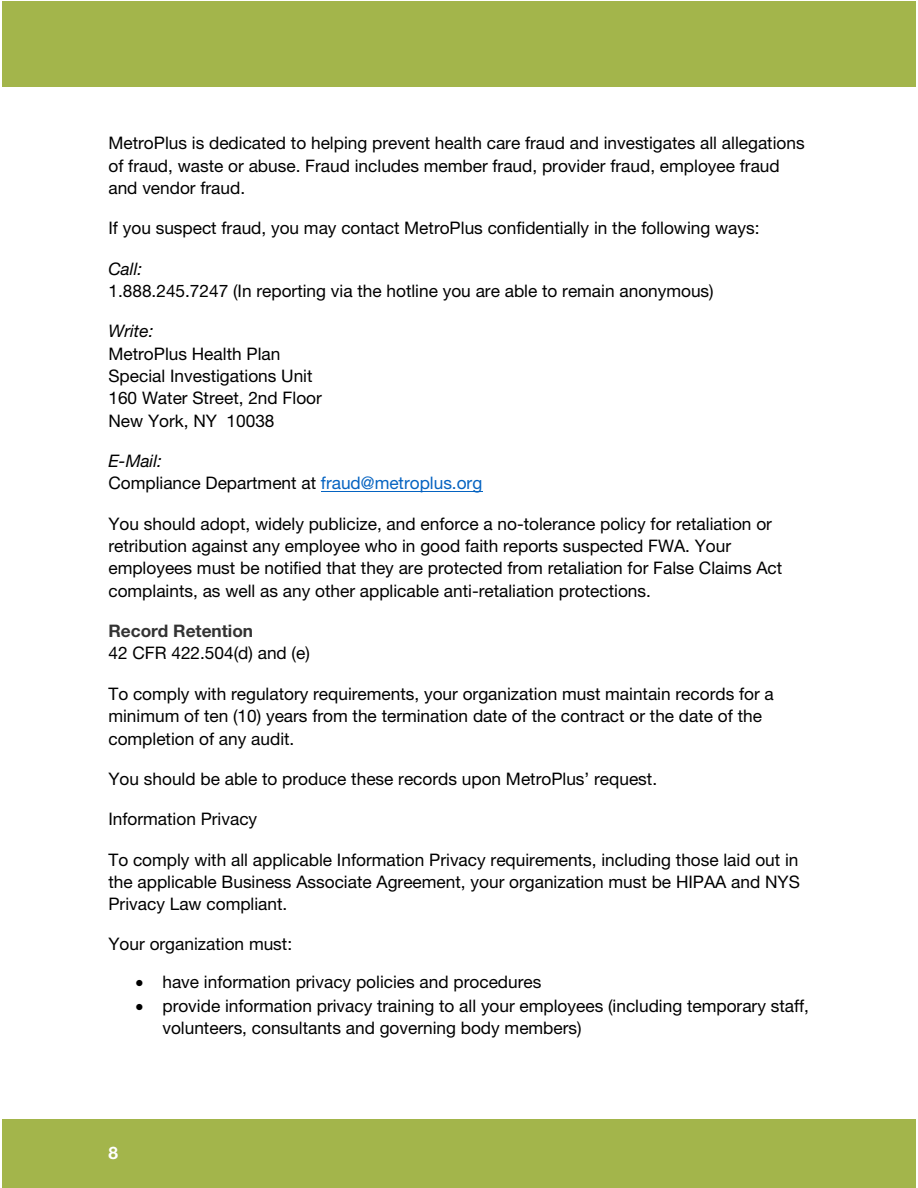
<style>
.page{position:relative;width:918px;height:1188px;background:#fff}
.page>*{position:absolute;margin:0;border:0;box-sizing:border-box;transform-origin:0 0}
.t1{font:17.25px/22.4px "Helvetica Neue LT Pro";color:#000}
.t2{font:700 17.25px "Helvetica Neue LT Pro";color:#333}
.t3{font:italic 17.25px "Helvetica Neue LT Pro";color:#000}
.t4{font:700 17.25px "Helvetica Neue LT Pro";color:#fff}
.s1{font-style:italic}
.s2{color:#0563c1}
</style>
<div class="page">
<div style="left:3px;top:2px;width:913px;height:85px;background:#a3b54b"></div>
<div style="left:3px;top:1119px;width:913px;height:69px;background:#a3b54b"></div>
<hr style="left:321px;top:491px;width:161px;height:1px;background:#0563c1">
<p class="t1" style="left:108px;top:135px;width:698px">MetroPlus is dedicated to helping prevent health care fraud and investigates all allegations of fraud, waste or abuse. Fraud includes member fraud, provider fraud, employee fraud and vendor fraud.</p>
<p class="t1" style="left:108px;top:220px;width:653px">If you suspect fraud, you may contact MetroPlus confidentially in the following ways:</p>
<p class="t3" style="left:108px;top:262px;width:35px">Call:</p>
<p class="t1" style="left:108px;top:282px;width:607px">1.888.245.7247 (In reporting via the hotline you are able to remain anonymous)</p>
<p class="t3" style="left:108px;top:325px;width:47px">Write:</p>
<p class="t1" style="left:108px;top:345px;width:215px">MetroPlus Health Plan<br>Special Investigations Unit<br>160 Water Street, 2nd Floor<br>New York, NY 10038</p>
<p class="t1" style="left:108px;top:452px;width:375px"><span class="s1">E-Mail:<br></span>Compliance Department at <span class="s2">fraud@metroplus.org</span></p>
<p class="t1" style="left:108px;top:515px;width:675px">You should adopt, widely publicize, and enforce a no-tolerance policy for retaliation or retribution against any employee who in good faith reports suspected FWA. Your employees must be notified that they are protected from retaliation for False Claims Act complaints, as well as any other applicable anti-retaliation protections.</p>
<p class="t2" style="left:108px;top:625px;width:146px">Record Retention</p>
<p class="t1" style="left:108px;top:644px;width:203px">42 CFR 422.504(d) and (e)</p>
<p class="t1" style="left:108px;top:685px;width:667px">To comply with regulatory requirements, your organization must maintain records for a minimum of ten (10) years from the termination date of the contract or the date of the completion of any audit.</p>
<p class="t1" style="left:108px;top:770px;width:550px">You should be able to produce these records upon MetroPlus’ request.</p>
<p class="t1" style="left:108px;top:810px;width:150px">Information Privacy</p>
<p class="t1" style="left:108px;top:851px;width:693px;text-align:justify">To comply with all applicable Information Privacy requirements, including those laid out in the applicable Business Associate Agreement, your organization must be HIPAA and NYS Privacy Law compliant.</p>
<p class="t1" style="left:108px;top:936px;width:185px">Your organization must:</p>
<p class="t1" style="left:135px;top:973px;width:407px">• have information privacy policies and procedures</p>
<p class="t1" style="left:162px;top:997px;width:648px;text-indent:-27px">• provide information privacy training to all your employees (including temporary staff, volunteers, consultants and governing body members)</p>
<p class="t4" style="left:109px;top:1147px;width:11px">8</p>
</div>
